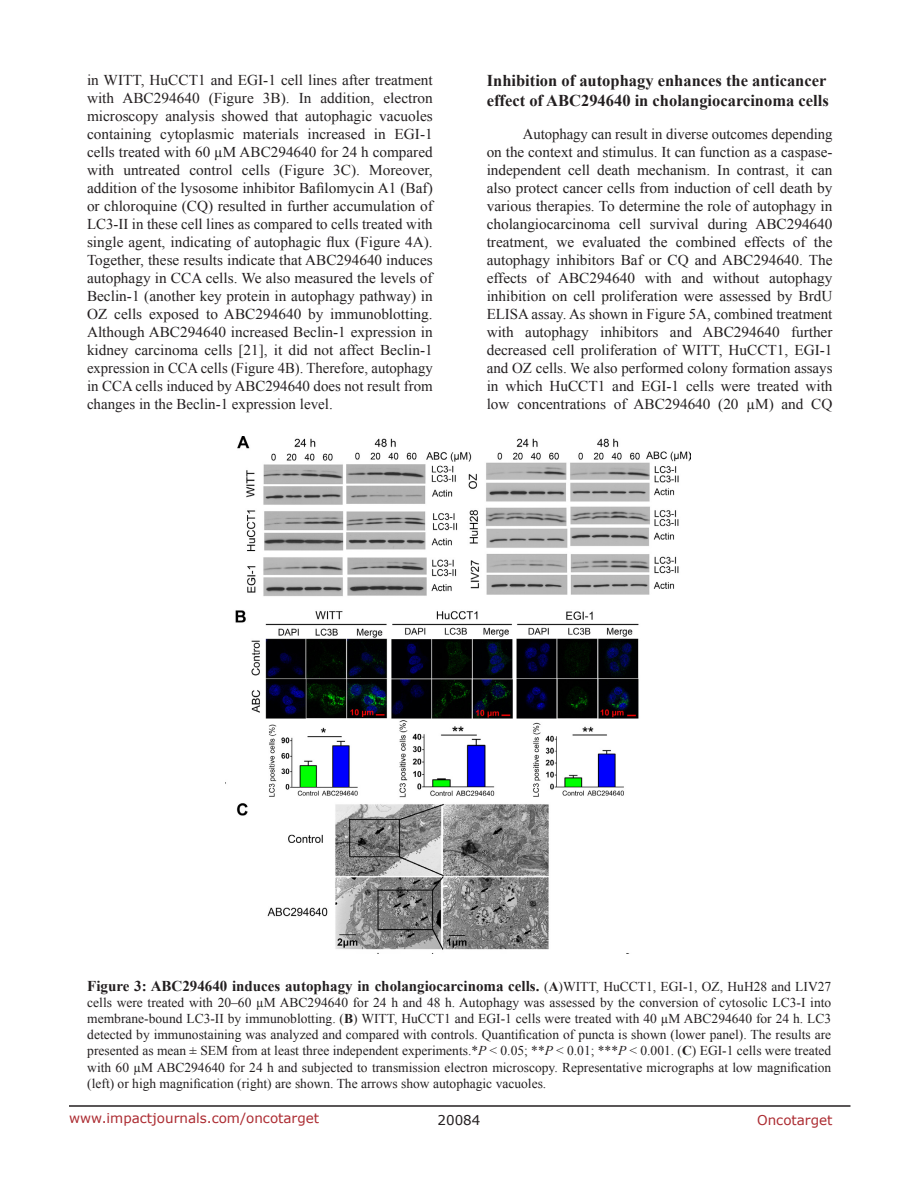
<style>
.page{position:relative;width:918px;height:1188px;background:#fff}
.page>*{position:absolute;margin:0;border:0;box-sizing:border-box;transform-origin:0 0}
.SubHeading_middle{font:700 16.5px/19.8px "Times New Roman";color:#231f20}
.BodyText{font:15px/18px "Times New Roman";color:#231f20;text-align:justify}
.FigureText{font:700 15px "Times New Roman";color:#231f20}
.FigureText-2{font:13.5px/16.2px "Times New Roman";color:#231f20;text-align:justify}
.t1{font:13.5px "Verdana";color:#ac2b31}
.t2{font:13.5px "Verdana";color:#231f20}
.s1{font-weight:400;font-size:13.5px}
.s2{font-size:13.5px}
.s3{font-weight:700}
.s4{font-style:italic}
</style>
<div class="page">
<hr style="left:69px;top:1105px;width:781px;height:2px;background:#231f20">
<img style="left:235px;top:436px;width:456px;height:517px">
<p class="BodyText" style="left:87px;top:71px;width:347px">in WITT, HuCCT1 and EGI-1 cell lines after treatment with ABC294640 (Figure 3B). In addition, electron microscopy analysis showed that autophagic vacuoles containing cytoplasmic materials increased in EGI-1 cells treated with 60 µM ABC294640 for 24 h compared with untreated control cells (Figure 3C). Moreover, addition of the lysosome inhibitor Bafilomycin A1 (Baf) or chloroquine (CQ) resulted in further accumulation of LC3-II in these cell lines as compared to cells treated with single agent, indicating of autophagic flux (Figure 4A).<br>Together, these results indicate that ABC294640 induces autophagy in CCA cells. We also measured the levels of Beclin-1 (another key protein in autophagy pathway) in OZ cells exposed to ABC294640 by immunoblotting.<br>Although ABC294640 increased Beclin-1 expression in kidney carcinoma cells [21], it did not affect Beclin-1 expression in CCA cells (Figure 4B). Therefore, autophagy in CCA cells induced by ABC294640 does not result from changes in the Beclin-1 expression level.</p>
<p class="SubHeading_middle" style="left:487px;top:70px;width:344px">Inhibition of autophagy enhances the anticancer effect of ABC294640 in cholangiocarcinoma cells</p>
<p class="BodyText" style="left:487px;top:125px;width:347px;text-indent:36px">Autophagy can result in diverse outcomes depending on the context and stimulus. It can function as a caspase&shy;independent cell death mechanism. In contrast, it can also protect cancer cells from induction of cell death by various therapies. To determine the role of autophagy in cholangiocarcinoma cell survival during ABC294640 treatment, we evaluated the combined effects of the autophagy inhibitors Baf or CQ and ABC294640. The effects of ABC294640 with and without autophagy inhibition on cell proliferation were assessed by BrdU ELISA assay. As shown in Figure 5A, combined treatment with autophagy inhibitors and ABC294640 further decreased cell proliferation of WITT, HuCCT1, EGI-1 and OZ cells. We also performed colony formation assays in which HuCCT1 and EGI-1 cells were treated with low concentrations of ABC294640 (20 µM) and CQ</p>
<p class="FigureText" style="left:87px;top:975px;width:745px">Figure 3: ABC294640 induces autophagy in cholangiocarcinoma cells. <span class="s1">(</span><span class="s2">A</span><span class="s1">)WITT, HuCCT1, EGI-1, OZ, HuH28 and LIV27</span></p>
<p class="FigureText-2" style="left:87px;top:994px;width:746px">cells were treated with 20–60 µM ABC294640 for 24 h and 48 h. Autophagy was assessed by the conversion of cytosolic LC3-I into membrane-bound LC3-II by immunoblotting. (<span class="s3">B</span>) WITT, HuCCT1 and EGI-1 cells were treated with 40 µM ABC294640 for 24 h. LC3 detected by immunostaining was analyzed and compared with controls. Quantification of puncta is shown (lower panel). The results are presented as mean ± SEM from at least three independent experiments.*<span class="s4">P</span> &lt; 0.05; **<span class="s4">P</span> &lt; 0.01; ***<span class="s4">P</span> &lt; 0.001. (<span class="s3">C</span>) EGI-1 cells were treated with 60 µM ABC294640 for 24 h and subjected to transmission electron microscopy. Representative micrographs at low magnification (left) or high magnification (right) are shown. The arrows show autophagic vacuoles.</p>
<p class="t1" style="left:69px;top:1109px;width:252px">www.impactjournals.com/oncotarget</p>
<p class="t2" style="left:438px;top:1111px;width:44px">20084</p>
<p class="t1" style="left:757px;top:1111px;width:77px">Oncotarget</p>
</div>
